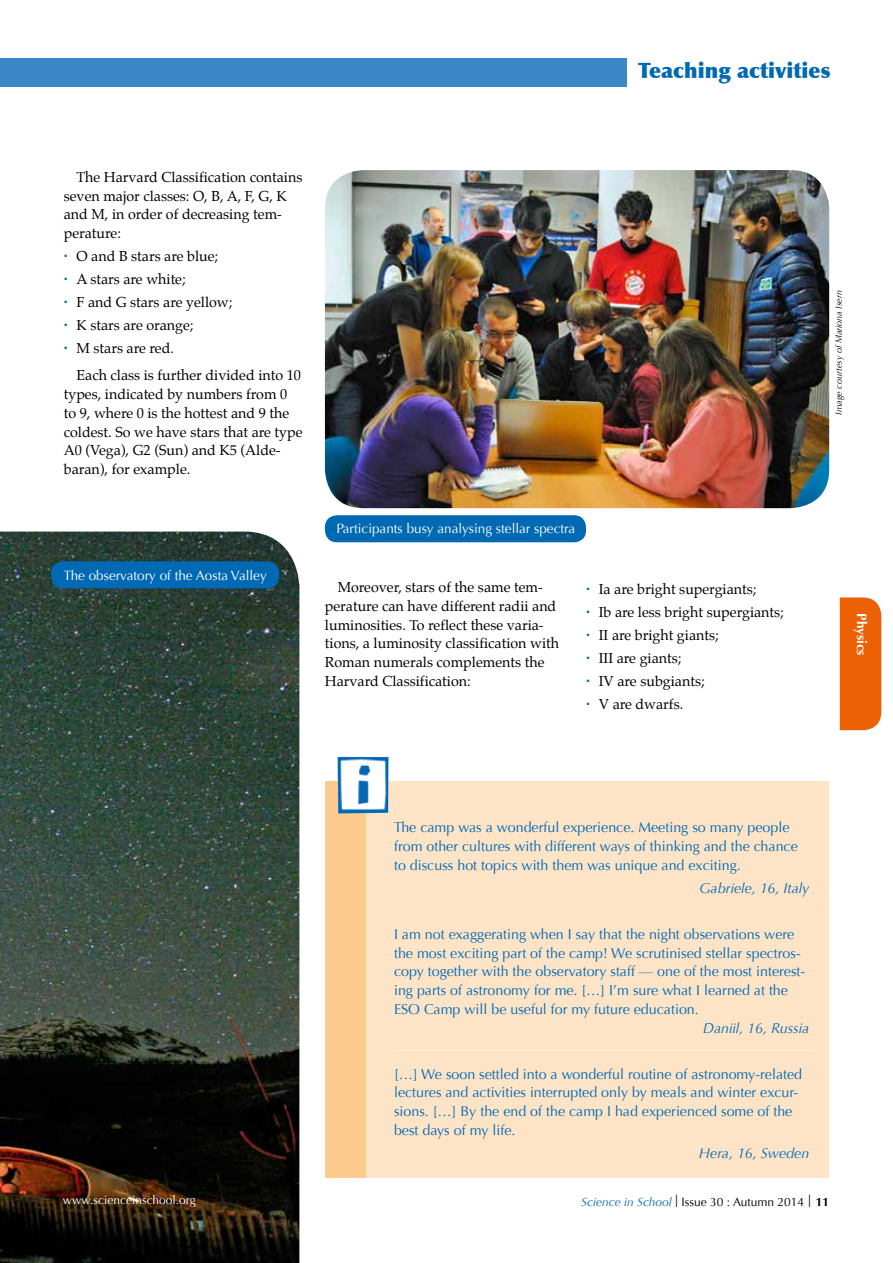
<style>
.page{position:relative;width:893px;height:1263px;background:#fff}
.page>*{position:absolute;margin:0;border:0;box-sizing:border-box;transform-origin:0 0}
.t1{font:900 21px "Optima";color:#0069b4}
.t2{font:14.25px/18.8px "Palatino";color:#000}
.t3{font:14.25px/18.8px "Optima";color:#0069b4}
.t4{font:italic 14.25px "Optima";color:#0069b4}
.t5{font:13.5px "Optima";color:#fff}
.t6{font:700 13.5px "Optima";color:#fff}
.t7{font:12px "Optima";color:#000}
.t8{font:12px "Optima";color:#fff}
.t9{font:italic 9px "Optima";color:#000}
.s1{font-weight:700;font-size:16.5px;color:#0069b4}
.s2{font-style:italic;color:#0069b4}
.s3{font-family:"Helvetica Neue LT Pro";font-weight:100;font-size:17.25px}
.s4{font-weight:700}
</style>
<div class="page">
<img style="left:0;top:531px;width:299px;height:732px">
<div style="left:325px;top:781px;width:504px;height:397px;background:#fee4c7"></div>
<div style="left:840px;top:597px;width:41px;height:133px;background:#eb6104"></div>
<div style="left:0;top:58px;width:626px;height:28px;background:#3b88c8"></div>
<img style="left:325px;top:170px;width:504px;height:338px">
<div style="left:325px;top:781px;width:40px;height:397px;background:#fccb8d"></div>
<img style="left:337px;top:757px;width:52px;height:56px">
<hr style="left:395px;top:1048px;width:419px;height:4px;background:#000;opacity:.75">
<div style="left:51px;top:561px;width:228px;height:27px;background:#0069b4;border-radius:12px"></div>
<div style="left:325px;top:515px;width:261px;height:27px;background:#0069b4;border-radius:12px"></div>
<h1 class="t1" style="left:638px;top:58px;width:194px">Teaching activities</h1>
<p class="t2" style="left:64px;top:168px;width:240px;text-indent:13px">The Harvard Classification contains seven major classes: O, B, A, F, G, K and M, in order of decreasing tem&shy;perature:</p>
<p class="t2" style="left:64px;top:245px;width:170px;line-height:23px"><span class="s1">·</span> O and B stars are blue;<br><span class="s1">·</span> A stars are white;<br><span class="s1">·</span> F and G stars are yellow; <span class="s1">·</span> K stars are orange;<br><span class="s1">·</span> M stars are red.</p>
<p class="t2" style="left:64px;top:366px;width:240px;text-indent:13px">Each class is further divided into 10 types, indicated by numbers from 0 to 9, where 0 is the hottest and 9 the coldest. So we have stars that are type<br>A0 (Vega), G2 (Sun) and K5 (Alde&shy;baran), for example.</p>
<p class="t5" style="left:64px;top:567px;width:204px">The observatory of the Aosta Valley</p>
<p class="t5" style="left:337px;top:520px;width:240px">Participants busy analysing stellar spectra</p>
<p class="t2" style="left:325px;top:578px;width:236px;text-indent:13px">Moreover, stars of the same tem&shy;perature can have different radii and luminosities. To reflect these varia&shy;tions, a luminosity classification with Roman numerals complements the Harvard Classification:</p>
<p class="t2" style="left:586px;top:578px;width:199px;line-height:23px"><span class="s1">·</span> Ia are bright supergiants;<br><span class="s1">·</span> Ib are less bright supergiants; <span class="s1">·</span> II are bright giants;<br><span class="s1">·</span> III are giants;<br><span class="s1">·</span> IV are subgiants;<br><span class="s1">·</span> V are dwarfs.</p>
<p class="t9" style="left:833px;top:415px;width:126px;rotate:-90deg">Image courtesy of Mariona Isern</p>
<p class="t6" style="left:870px;top:613px;width:44px;rotate:90deg">Physics</p>
<p class="t3" style="left:394px;top:818px;width:405px">The camp was a wonderful experience. Meeting so many people from other cultures with different ways of thinking and the chance to discuss hot topics with them was unique and exciting.</p>
<p class="t4" style="left:699px;top:880px;width:111px">Gabriele, 16, Italy</p>
<p class="t3" style="left:394px;top:925px;width:413px">I am not exaggerating when I say that the night observations were the most exciting part of the camp! We scrutinised stellar spectros&shy;copy together with the observatory staff — one of the most interest&shy;ing parts of astronomy for me. […] I’m sure what I learned at the ESO Camp will be useful for my future education.</p>
<p class="t4" style="left:703px;top:1019px;width:108px">Daniil, 16, Russia</p>
<p class="t3" style="left:394px;top:1065px;width:410px">[…] We soon settled into a wonderful routine of astronomy-related lectures and activities interrupted only by meals and winter excur&shy;sions. […] By the end of the camp I had experienced some of the best days of my life.</p>
<p class="t4" style="left:699px;top:1145px;width:112px">Hera, 16, Sweden</p>
<p class="t8" style="left:63px;top:1192px;width:134px">www.scienceinschool.org</p>
<p class="t7" style="left:581px;top:1195px;width:249px"><span class="s2">Science in School</span> <span class="s3">I</span> Issue 30 : Autumn 2014 <span class="s3">I</span> <span class="s4">11</span></p>
</div>
